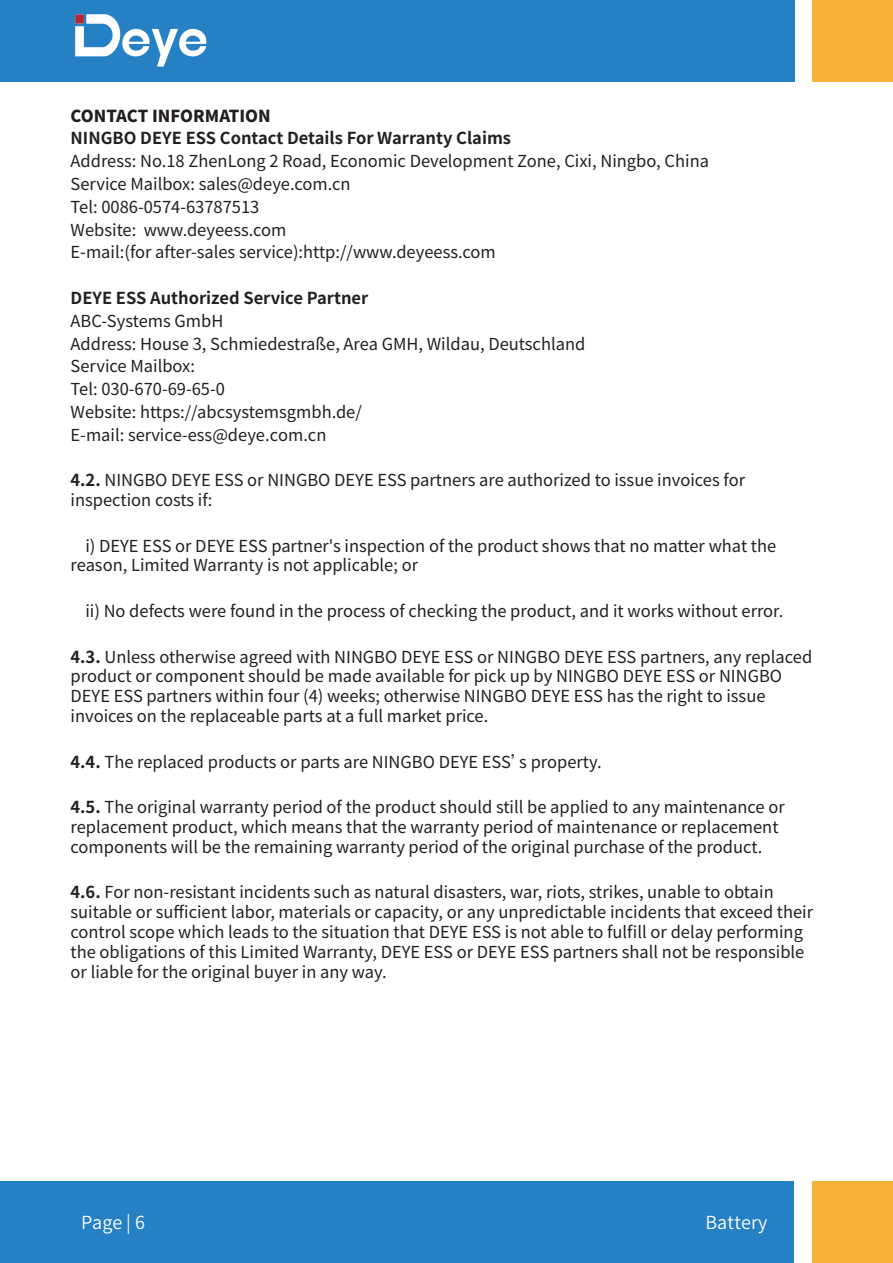
<style>
.page{position:relative;width:893px;height:1263px;background:#fff}
.page>*{position:absolute;margin:0;border:0;box-sizing:border-box;transform-origin:0 0}
.t1{font:18px "Source Han Sans CN";letter-spacing:.01em;color:#fff}
.t2{font:16.5px/19.8px "Source Han Sans CN";color:#231f20}
.t3{font:700 16.5px "Source Han Sans CN";color:#231f20}
.t4{font:800 16.5px "Source Han Sans CN";color:#231f20}
.s1{font-weight:700}
</style>
<div class="page">
<div style="left:0;top:1182px;width:794px;height:81px;background:#2580c4"></div>
<div style="left:812px;top:1182px;width:81px;height:81px;background:#f6b335"></div>
<div style="left:0;top:0;width:794px;height:81px;background:#2580c4"></div>
<div style="left:813px;top:0;width:80px;height:81px;background:#f6b335"></div>
<img style="left:75px;top:14px;width:132px;height:53px">
<p class="t4" style="left:71px;top:107px;width:202px">CONTACT INFORMATION</p>
<p class="t3" style="left:71px;top:130px;width:442px">NINGBO DEYE ESS Contact Details For Warranty Claims</p>
<p class="t2" style="left:71px;top:150px;width:640px;line-height:22.8px">Address: No.18 ZhenLong 2 Road, Economic Development Zone, Cixi, Ningbo, China Service Mailbox: sales@deye.com.cn<br>Tel: 0086-0574-63787513<br>Website: www.deyeess.com<br>E-mail:(for after-sales service):http://www.deyeess.com</p>
<p class="t3" style="left:71px;top:289px;width:299px">DEYE ESS Authorized Service Partner</p>
<p class="t2" style="left:71px;top:309px;width:516px;line-height:22.8px">ABC-Systems GmbH<br>Address: House 3, Schmiedestraße, Area GMH, Wildau, Deutschland Service Mailbox:<br>Tel: 030-670-69-65-0<br>Website: https://abcsystemsgmbh.de/<br>E-mail: service-ess@deye.com.cn</p>
<p class="t2" style="left:71px;top:470px;width:676px"><span class="s1">4.2.</span> NINGBO DEYE ESS or NINGBO DEYE ESS partners are authorized to issue invoices for inspection costs if:</p>
<p class="t2" style="left:71px;top:535px;width:707px;text-indent:15px">i) DEYE ESS or DEYE ESS partner's inspection of the product shows that no matter what the reason, Limited Warranty is not applicable; or</p>
<p class="t2" style="left:85px;top:601px;width:699px">ii) No defects were found in the process of checking the product, and it works without error.</p>
<p class="t2" style="left:71px;top:646px;width:743px"><span class="s1">4.3.</span> Unless otherwise agreed with NINGBO DEYE ESS or NINGBO DEYE ESS partners, any replaced product or component should be made available for pick up by NINGBO DEYE ESS or NINGBO DEYE ESS partners within four (4) weeks; otherwise NINGBO DEYE ESS has the right to issue invoices on the replaceable parts at a full market price.</p>
<p class="t2" style="left:71px;top:751px;width:533px"><span class="s1">4.4.</span> The replaced products or parts are NINGBO DEYE ESS’s property.</p>
<p class="t2" style="left:71px;top:797px;width:716px"><span class="s1">4.5.</span> The original warranty period of the product should still be applied to any maintenance or replacement product, which means that the warranty period of maintenance or replacement components will be the remaining warranty period of the original purchase of the product.</p>
<p class="t2" style="left:71px;top:882px;width:744px"><span class="s1">4.6.</span> For non-resistant incidents such as natural disasters, war, riots, strikes, unable to obtain suitable or sufficient labor, materials or capacity, or any unpredictable incidents that exceed their control scope which leads to the situation that DEYE ESS is not able to fulfill or delay performing the obligations of this Limited Warranty, DEYE ESS or DEYE ESS partners shall not be responsible or liable for the original buyer in any way.</p>
<p class="t1" style="left:81px;top:1213px;width:65px">Page | 6</p>
<p class="t1" style="left:705px;top:1213px;width:64px">Battery</p>
</div>
